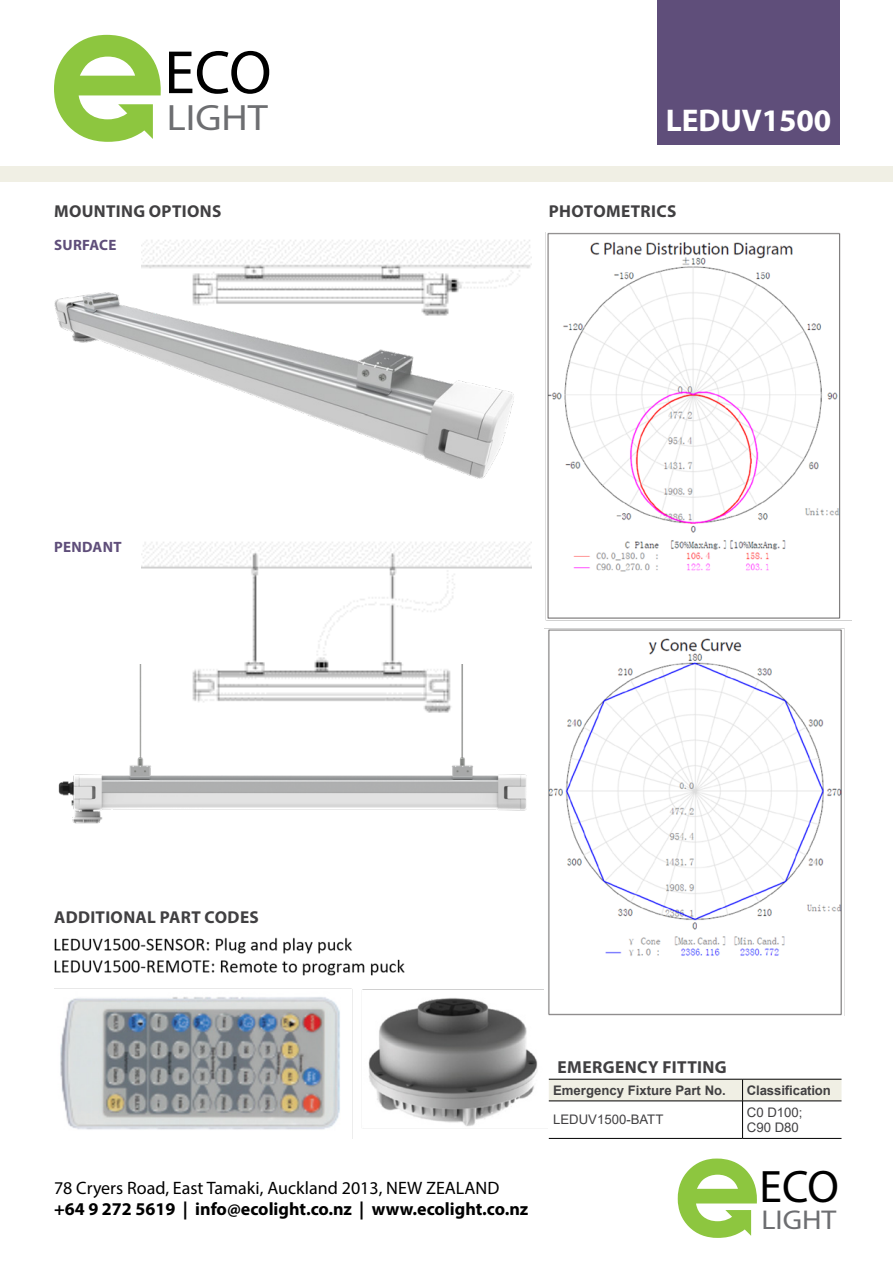
<style>
.page{position:relative;width:893px;height:1263px;background:#fff}
.page>*{position:absolute;margin:0;border:0;box-sizing:border-box;transform-origin:0 0}
.t1{font:700 61.5px "Helvetica Neue";color:#000}
.t2{font:700 45.6px "Helvetica Neue";color:#000}
.t3{font:700 36.75px "Helvetica Neue";color:#6d6e71;scale:1.1 1}
.t4{font:700 31.5px "Myriad Pro";letter-spacing:-.005em;color:#fff}
.t5{font:700 27.3px "Helvetica Neue";color:#6d6e71;scale:1.1 1}
.t6{font:700 18px "Myriad Pro";color:#000}
.t7{font:18px "Myriad Pro";color:#000}
.CAPTION_BLACK{font:700 17.4px "Myriad Pro";letter-spacing:.025em;color:#414042}
.CAPTION_BLACK-2{font:700 17.25px "Myriad Pro";letter-spacing:.02em;color:#414042}
.BODY_COPY{font:700 15px "Myriad Pro";letter-spacing:.02em;color:#5f4e7a}
.t8{font:700 13.2px "Arial";color:#414042}
.t9{font:13.2px "Arial";color:#414042}
</style>
<div class="page">
<div style="left:657px;top:0;width:183px;height:145px;background:#5f4e7a"></div>
<div style="left:0;top:166px;width:893px;height:16px;background:#f0efe4"></div>
<svg style="left:54px;top:35px;width:107px;height:107px"></svg>
<svg style="left:678px;top:1158px;width:79px;height:80px"></svg>
<img style="left:141px;top:240px;width:390px;height:44px">
<img style="left:141px;top:542px;width:390px;height:123px">
<img style="left:54px;top:937px;width:490px;height:201px">
<img style="left:544px;top:232px;width:308px;height:783px">
<img style="left:54px;top:284px;width:460px;height:195px">
<img style="left:58px;top:665px;width:469px;height:159px">
<div style="left:549px;top:1080px;width:292px;height:21px;background:#f0efe4"></div>
<hr style="left:549px;top:1101px;width:194px;height:1px;background:#000">
<hr style="left:743px;top:1101px;width:98px;height:1px;background:#000">
<hr style="left:742px;top:1101px;width:1px;height:37px;background:#000">
<hr style="left:549px;top:1138px;width:194px;height:1px;background:#000">
<hr style="left:743px;top:1138px;width:98px;height:1px;background:#000">
<hr style="left:549px;top:1079px;width:194px;height:1px;background:#000">
<hr style="left:743px;top:1079px;width:98px;height:1px;background:#000">
<h1 class="t1" style="left:164px;top:35px;width:109px">ECO</h1>
<h3 class="t3" style="left:167px;top:95px;width:93px">LIGHT</h3>
<p class="t4" style="left:666px;top:100px;width:167px">LEDUV1500</p>
<p class="CAPTION_BLACK-2" style="left:54px;top:199px;width:169px">MOUNTING OPTIONS</p>
<p class="CAPTION_BLACK-2" style="left:549px;top:199px;width:129px">PHOTOMETRICS</p>
<p class="BODY_COPY" style="left:54px;top:235px;width:64px">SURFACE</p>
<p class="BODY_COPY" style="left:54px;top:537px;width:69px">PENDANT</p>
<p class="CAPTION_BLACK-2" style="left:54px;top:906px;width:206px">ADDITIONAL PART CODES</p>
<p class="t7" style="left:54px;top:1176px;width:447px">78 Cryers Road, East Tamaki, Auckland 2013, NEW ZEALAND</p>
<p class="t6" style="left:54px;top:1197px;width:476px">+64 9 272 5619 | info@ecolight.co.nz | www.ecolight.co.nz</p>
<p class="CAPTION_BLACK" style="left:558px;top:1056px;width:171px">EMERGENCY FITTING</p>
<p class="t8" style="left:553px;top:1081px;width:174px">Emergency Fixture Part No.</p>
<p class="t8" style="left:747px;top:1081px;width:86px">Classification</p>
<p class="t9" style="left:553px;top:1111px;width:112px">LEDUV1500-BATT</p>
<p class="t9" style="left:747px;top:1103px;width:57px">C0 D100;</p>
<p class="t9" style="left:747px;top:1118px;width:53px">C90 D80</p>
<h2 class="t2" style="left:760px;top:1158px;width:81px">ECO</h2>
<h3 class="t5" style="left:761px;top:1203px;width:70px">LIGHT</h3>
</div>
